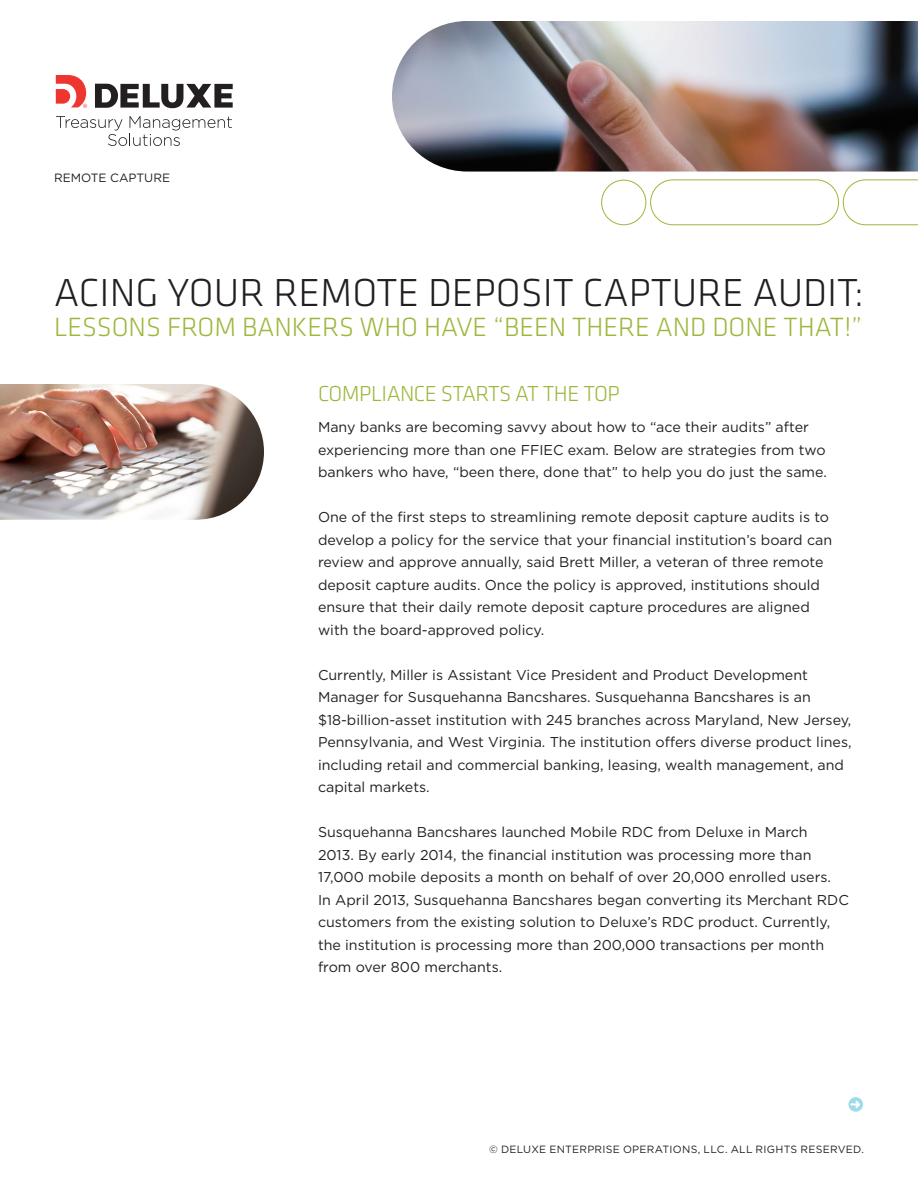
<style>
.page{position:relative;width:918px;height:1188px;background:#fff}
.page>*{position:absolute;margin:0;border:0;box-sizing:border-box;transform-origin:0 0}
.t1{font:300 40.5px "Klavika";color:#231f20}
.t2{font:300 27.3px "Klavika";color:#9cb73c}
.t3{font:300 22.5px "Klavika";letter-spacing:-.025em;color:#9cb73c}
.t4{font:14.25px/22.5px "Gotham";color:#231f20}
.t5{font:12px "Gotham";color:#231f20}
.t6{font:10.5px "Gotham";letter-spacing:.025em;color:#231f20}
</style>
<div class="page">
<svg style="left:848px;top:1097px;width:15px;height:15px"></svg>
<svg style="left:95px;top:84px;width:138px;height:24px"></svg>
<svg style="left:56px;top:75px;width:31px;height:33px"></svg>
<svg style="left:56px;top:116px;width:176px;height:30px"></svg>
<img style="left:392px;top:21px;width:526px;height:151px">
<svg style="left:601px;top:179px;width:317px;height:47px"></svg>
<img style="left:0;top:384px;width:264px;height:136px">
<p class="t5" style="left:54px;top:170px;width:118px">REMOTE CAPTURE</p>
<h1 class="t1" style="left:54px;top:268px;width:812px">ACING YOUR REMOTE DEPOSIT CAPTURE AUDIT:</h1>
<h2 class="t2" style="left:54px;top:311px;width:810px">LESSONS FROM BANKERS WHO HAVE “BEEN THERE AND DONE THAT!”</h2>
<h3 class="t3" style="left:318px;top:380px;width:303px">COMPLIANCE STARTS AT THE TOP</h3>
<p class="t4" style="left:318px;top:416px;width:510px">Many banks are becoming savvy about how to “ace their audits” after experiencing more than one FFIEC exam. Below are strategies from two bankers who have, “been there, done that” to help you do just the same.</p>
<p class="t4" style="left:318px;top:506px;width:516px">One of the first steps to streamlining remote deposit capture audits is to develop a policy for the service that your financial institution’s board can review and approve annually, said Brett Miller, a veteran of three remote deposit capture audits. Once the policy is approved, institutions should ensure that their daily remote deposit capture procedures are aligned with the board-approved policy.</p>
<p class="t4" style="left:318px;top:663px;width:535px">Currently, Miller is Assistant Vice President and Product Development Manager for Susquehanna Bancshares. Susquehanna Bancshares is an $18-billion-asset institution with 245 branches across Maryland, New Jersey, Pennsylvania, and West Virginia. The institution offers diverse product lines, including retail and commercial banking, leasing, wealth management, and capital markets.</p>
<p class="t4" style="left:318px;top:821px;width:532px">Susquehanna Bancshares launched Mobile RDC from Deluxe in March<br>2013. By early 2014, the financial institution was processing more than 17,000 mobile deposits a month on behalf of over 20,000 enrolled users.<br>In April 2013, Susquehanna Bancshares began converting its Merchant RDC customers from the existing solution to Deluxe’s RDC product. Currently, the institution is processing more than 200,000 transactions per month from over 800 merchants.</p>
<p class="t6" style="left:489px;top:1142px;width:376px">© DELUXE ENTERPRISE OPERATIONS, LLC. ALL RIGHTS RESERVED.</p>
</div>
